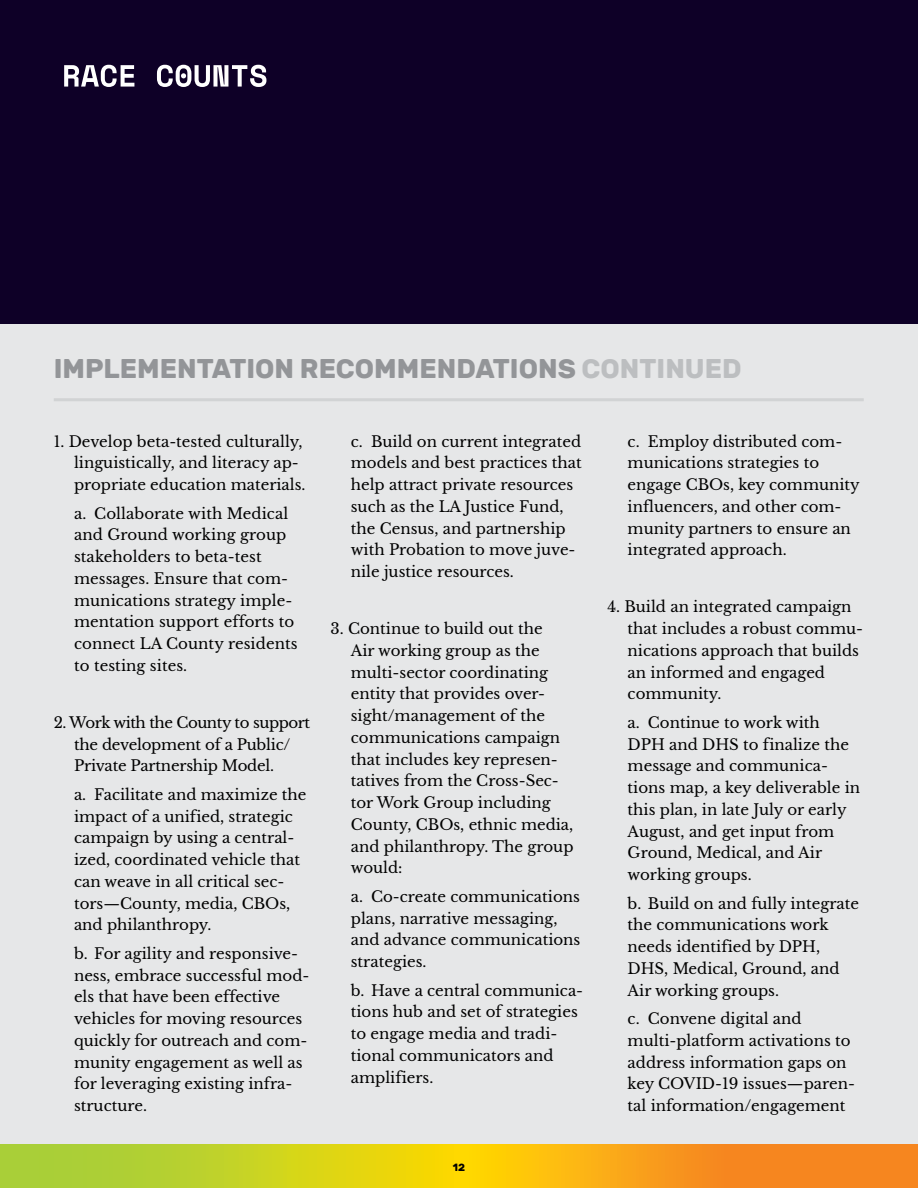
<style>
.page{position:relative;width:918px;height:1188px;background:#e6e7e8}
.page>*{position:absolute;margin:0;border:0;box-sizing:border-box;transform-origin:0 0}
.t1{font:700 27px "Rubik";color:#939598}
.t2{font:15px/21.8px "Libre Baskerville";color:#000}
.t3{font:700 10.5px "Rubik";color:#000}
.s1{color:#bcbec0}
</style>
<div class="page">
<div style="left:0;top:0;width:918px;height:324px;background:#0e0027"></div>
<svg style="left:101px;top:65px;width:165px;height:22px"></svg>
<svg style="left:0;top:1145px;width:918px;height:43px;background:#e0b91d"></svg>
<hr style="left:54px;top:398px;width:810px;height:3px;background:#d1d3d4">
<h1 class="t1" style="left:54px;top:353px;width:689px">IMPLEMENTATION RECOMMENDATIONS <span class="s1">CONTINUED</span></h1>
<p class="t2" style="left:74px;top:430px;width:233px;text-indent:-20px">1. Develop beta-tested culturally, linguistically, and literacy ap&shy;propriate education materials.</p>
<p class="t2" style="left:74px;top:502px;width:225px">a. Collaborate with Medical and Ground working group stakeholders to beta-test messages. Ensure that com&shy;munications strategy imple&shy;mentation support efforts to connect LA County residents to testing sites.</p>
<p class="t2" style="left:74px;top:712px;width:238px;text-indent:-20px">2. Work with the County to support the development of a Public/<br>Private Partnership Model.</p>
<p class="t2" style="left:74px;top:784px;width:234px">a. Facilitate and maximize the impact of a unified, strategic campaign by using a central&shy;ized, coordinated vehicle that can weave in all critical sec&shy;tors—County, media, CBOs, and philanthropy.</p>
<p class="t2" style="left:74px;top:943px;width:237px">b. For agility and responsive&shy;ness, embrace successful mod&shy;els that have been effective vehicles for moving resources quickly for outreach and com&shy;munity engagement as well as for leveraging existing infra&shy;structure.</p>
<p class="t2" style="left:351px;top:430px;width:233px">c. Build on current integrated models and best practices that help attract private resources such as the LA Justice Fund, the Census, and partnership with Probation to move juve&shy;nile justice resources.</p>
<p class="t2" style="left:351px;top:618px;width:224px;text-indent:-20px">3. Continue to build out the<br>Air working group as the multi-sector coordinating entity that provides over&shy;sight/management of the communications campaign that includes key represen&shy;tatives from the Cross-Sec&shy;tor Work Group including<br>County, CBOs, ethnic media, and philanthropy. The group would:</p>
<p class="t2" style="left:351px;top:886px;width:231px">a. Co-create communications plans, narrative messaging, and advance communications strategies.</p>
<p class="t2" style="left:351px;top:979px;width:234px">b. Have a central communica&shy;tions hub and set of strategies to engage media and tradi&shy;tional communicators and amplifiers.</p>
<p class="t3" style="left:453px;top:1161px;width:14px">12</p>
<p class="t2" style="left:628px;top:430px;width:234px">c. Employ distributed com&shy;munications strategies to engage CBOs, key community influencers, and other com&shy;munity partners to ensure an integrated approach.</p>
<p class="t2" style="left:628px;top:596px;width:237px;text-indent:-20px">4. Build an integrated campaign that includes a robust commu&shy;nications approach that builds an informed and engaged community.</p>
<p class="t2" style="left:628px;top:712px;width:234px">a. Continue to work with<br>DPH and DHS to finalize the message and communica&shy;tions map, a key deliverable in this plan, in late July or early<br>August, and get input from<br>Ground, Medical, and Air working groups.</p>
<p class="t2" style="left:628px;top:892px;width:233px">b. Build on and fully integrate the communications work needs identified by DPH,<br>DHS, Medical, Ground, and<br>Air working groups.</p>
<p class="t2" style="left:628px;top:1008px;width:229px">c. Convene digital and multi-platform activations to address information gaps on key COVID-19 issues—paren&shy;tal information/engagement</p>
</div>
